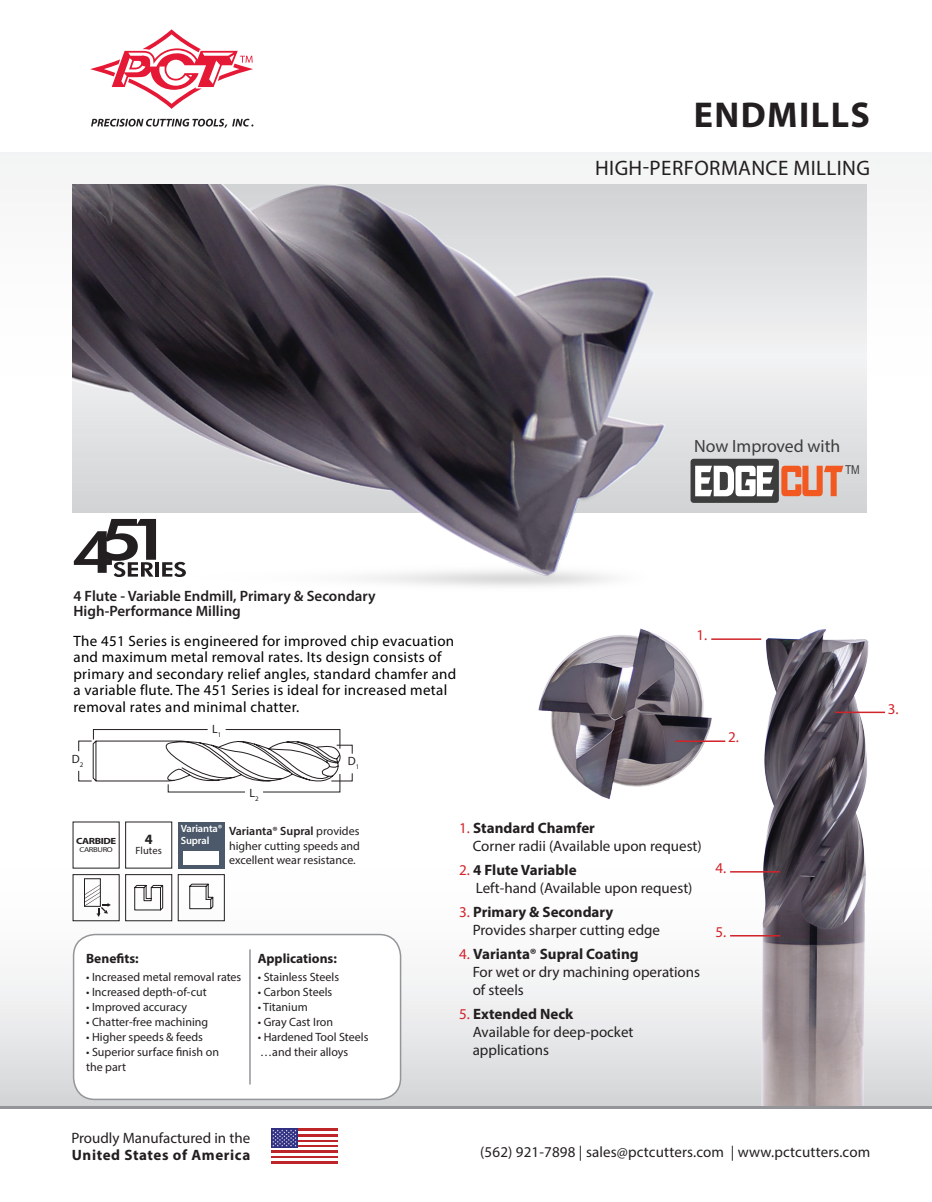
<style>
.page{position:relative;width:932px;height:1202px;background:#fff}
.page>*{position:absolute;margin:0;border:0;box-sizing:border-box;transform-origin:0 0}
.t1{font:700 36px "Myriad Pro";letter-spacing:.04em;color:#231f20}
.t2{font:21px "Myriad Pro";letter-spacing:.02em;color:#231f20}
.t3{font:17.7px "Myriad Pro";color:#3d3d3d}
.t4{font:15px/18px "Myriad Pro";color:#231f20}
.t5{font:15px/16.5px "Myriad Pro";letter-spacing:.02em;color:#000}
.t6{font:700 15px "Myriad Pro";color:#231f20}
.t7{font:600 15px "Myriad Pro";color:#231f20}
.t8{font:700 15px "Myriad Pro";letter-spacing:.04em;color:#231f20}
.t9{font:15px "Myriad Pro";color:#d1232a}
.t10{font:700 14.25px "Myriad Pro";color:#231f20}
.t11{font:700 13.5px "Myriad Pro";color:#231f20}
.t12{font:12.15px "Arial";color:#3d3d3d;scale:.84 1}
.t13{font:12px/14.4px "Myriad Pro";color:#231f20}
.FXC_16xD{font:600 10.5px/11.4px "Myriad Pro";letter-spacing:-.01em;color:#fff}
.t14{font:10.5px "Myriad Pro";letter-spacing:.01em;color:#231f20}
.FXC_16xD-2{font:700 9px "Myriad Pro";letter-spacing:-.04em;color:#231f20;scale:1.19 1}
.FXC_16xD-3{font:7.2px "Myriad Pro";letter-spacing:-.04em;color:#231f20;scale:1.19 1}
.s1{font-weight:600}
.s2{font-weight:400;color:#d1232a}
</style>
<div class="page">
<div style="left:0;top:152px;width:932px;height:286px;background:#f6f6f7"></div>
<div style="left:0;top:821px;width:932px;height:287px;background:linear-gradient(to bottom,#fff,#dbdcde)"></div>
<svg style="left:91px;top:119px;width:162px;height:9px"></svg>
<svg style="left:90px;top:29px;width:163px;height:80px"></svg>
<img style="left:73px;top:185px;width:805px;height:921px">
<svg style="left:78px;top:729px;width:274px;height:63px"></svg>
<hr style="left:155px;top:562px;width:4px;height:14px;background:#231f20">
<svg style="left:162px;top:562px;width:24px;height:15px"></svg>
<svg style="left:74px;top:519px;width:82px;height:58px"></svg>
<div style="left:125px;top:821px;width:47px;height:47px;border:1px solid #231f20"></div>
<div style="left:73px;top:874px;width:46px;height:47px;border:1px solid #231f20"></div>
<svg style="left:84px;top:884px;width:27px;height:32px"></svg>
<div style="left:84px;top:878px;width:16px;height:28px;border:1px solid #231f20"></div>
<div style="left:125px;top:874px;width:47px;height:47px;border:1px solid #231f20"></div>
<svg style="left:134px;top:884px;width:29px;height:26px"></svg>
<div style="left:178px;top:874px;width:46px;height:47px;border:1px solid #231f20"></div>
<svg style="left:189px;top:884px;width:24px;height:25px"></svg>
<div style="left:178px;top:821px;width:46px;height:47px;background:#4c596a"></div>
<div style="left:183px;top:851px;width:36px;height:13px;background:#fff"></div>
<hr style="left:711px;top:638px;width:50px;height:2px;background:#d1232a">
<hr style="left:675px;top:740px;width:50px;height:2px;background:#d1232a">
<hr style="left:730px;top:871px;width:50px;height:1px;background:#d1232a">
<hr style="left:730px;top:935px;width:50px;height:1px;background:#d1232a">
<hr style="left:835px;top:711px;width:50px;height:2px;background:#d1232a">
<div style="left:690px;top:459px;width:88px;height:44px;background:#3d3d3d;border-radius:3px"></div>
<svg style="left:695px;top:466px;width:78px;height:30px"></svg>
<svg style="left:781px;top:466px;width:62px;height:30px;background:#e68f70"></svg>
<hr style="left:271px;top:1128px;width:66px;height:3px;background:#bd2529">
<hr style="left:271px;top:1134px;width:66px;height:2px;background:#bd2529">
<svg style="left:298px;top:1140px;width:39px;height:2px"></svg>
<svg style="left:298px;top:1145px;width:39px;height:2px"></svg>
<hr style="left:271px;top:1150px;width:66px;height:2px;background:#bd2529">
<svg style="left:271px;top:1156px;width:66px;height:2px"></svg>
<svg style="left:271px;top:1161px;width:66px;height:2px"></svg>
<svg style="left:271px;top:1128px;width:27px;height:19px"></svg>
<svg style="left:272px;top:1129px;width:24px;height:17px"></svg>
<hr style="left:0;top:1106px;width:932px;height:2px;background:#939598">
<p class="t1" style="left:693px;top:91px;width:178px">ENDMILLS</p>
<p class="t2" style="left:595px;top:155px;width:276px">HIGH-PERFORMANCE MILLING</p>
<p class="t3" style="left:694px;top:435px;width:148px">Now Improved with</p>
<p class="t12" style="left:845px;top:462px;width:19px">TM</p>
<p class="t7" style="left:73px;top:586px;width:303px">4 Flute - Variable Endmill, Primary &amp; Secondary</p>
<p class="t7" style="left:73px;top:601px;width:169px">High-Performance Milling</p>
<p class="t5" style="left:73px;top:632px;width:384px">The 451 Series is engineered for improved chip evacuation and maximum metal removal rates. Its design consists of primary and secondary relief angles, standard chamfer and a variable flute. The 451 Series is ideal for increased metal removal rates and minimal chatter.</p>
<p class="t13" style="left:72px;top:751px;width:13px">D<sub>2</sub></p>
<p class="t13" style="left:212px;top:721px;width:11px">L<sub>1</sub></p>
<p class="t13" style="left:249px;top:785px;width:11px">L<sub>2</sub></p>
<p class="t13" style="left:348px;top:753px;width:13px">D<sub>1</sub></p>
<p class="t9" style="left:696px;top:626px;width:12px">1.</p>
<p class="FXC_16xD-2" style="left:76px;top:835px;width:35px">CARBIDE</p>
<p class="FXC_16xD-3" style="left:79px;top:844px;width:30px">CARBURO</p>
<p class="t10" style="left:145px;top:829px;width:9px">4</p>
<p class="t14" style="left:135px;top:844px;width:28px">Flutes</p>
<p class="FXC_16xD" style="left:181px;top:823px;width:43px">Varianta®<br>Supral</p>
<p class="t13" style="left:229px;top:823px;width:132px;text-align:justify"><span class="s1">Varianta® Supral</span> provides higher cutting speeds and excellent wear resistance.</p>
<p class="t11" style="left:86px;top:950px;width:54px">Benefits:</p>
<p class="t11" style="left:258px;top:950px;width:81px">Applications:</p>
<p class="t13" style="left:86px;top:970px;width:157px">• Increased metal removal rates</p>
<p class="t13" style="left:86px;top:985px;width:122px">• Increased depth-of-cut</p>
<p class="t13" style="left:86px;top:1000px;width:103px">• Improved accuracy</p>
<p class="t13" style="left:86px;top:1015px;width:124px">• Chatter-free machining</p>
<p class="t13" style="left:86px;top:1030px;width:118px">• Higher speeds &amp; feeds</p>
<p class="t13" style="left:86px;top:1044px;width:134px;line-height:15px">• Superior surface finish on the part</p>
<p class="t13" style="left:258px;top:970px;width:83px">• Stainless Steels</p>
<p class="t13" style="left:258px;top:985px;width:76px">• Carbon Steels</p>
<p class="t13" style="left:258px;top:1000px;width:51px">• Titanium</p>
<p class="t13" style="left:258px;top:1015px;width:77px">• Gray Cast Iron</p>
<p class="t13" style="left:258px;top:1030px;width:112px">• Hardened Tool Steels</p>
<p class="t13" style="left:260px;top:1045px;width:89px">…and their alloys</p>
<p class="t6" style="left:459px;top:818px;width:137px"><span class="s2">1.</span> Standard Chamfer</p>
<p class="t4" style="left:472px;top:836px;width:230px">Corner radii (Available upon request)</p>
<p class="t6" style="left:459px;top:860px;width:119px"><span class="s2">2.</span> 4 Flute Variable</p>
<p class="t4" style="left:476px;top:878px;width:218px">Left-hand (Available upon request)</p>
<p class="t6" style="left:459px;top:902px;width:156px"><span class="s2">3.</span> Primary &amp; Secondary</p>
<p class="t4" style="left:472px;top:920px;width:189px">Provides sharper cutting edge</p>
<p class="t6" style="left:459px;top:944px;width:181px"><span class="s2">4.</span> Varianta® Supral Coating</p>
<p class="t4" style="left:472px;top:962px;width:229px">For wet or dry machining operations of steels</p>
<p class="t6" style="left:459px;top:1004px;width:116px"><span class="s2">5.</span> Extended Neck</p>
<p class="t4" style="left:472px;top:1022px;width:162px">Available for deep-pocket applications</p>
<p class="t9" style="left:728px;top:728px;width:12px">2.</p>
<p class="t9" style="left:715px;top:858px;width:12px">4.</p>
<p class="t9" style="left:715px;top:922px;width:12px">5.</p>
<p class="t9" style="left:887px;top:699px;width:12px">3.</p>
<p class="t4" style="left:71px;top:1128px;width:180px">Proudly Manufactured in the</p>
<p class="t8" style="left:72px;top:1145px;width:180px">United States of America</p>
<p class="t4" style="left:480px;top:1142px;width:391px">(562) 921-7898 | sales@pctcutters.com | www.pctcutters.com</p>
</div>
